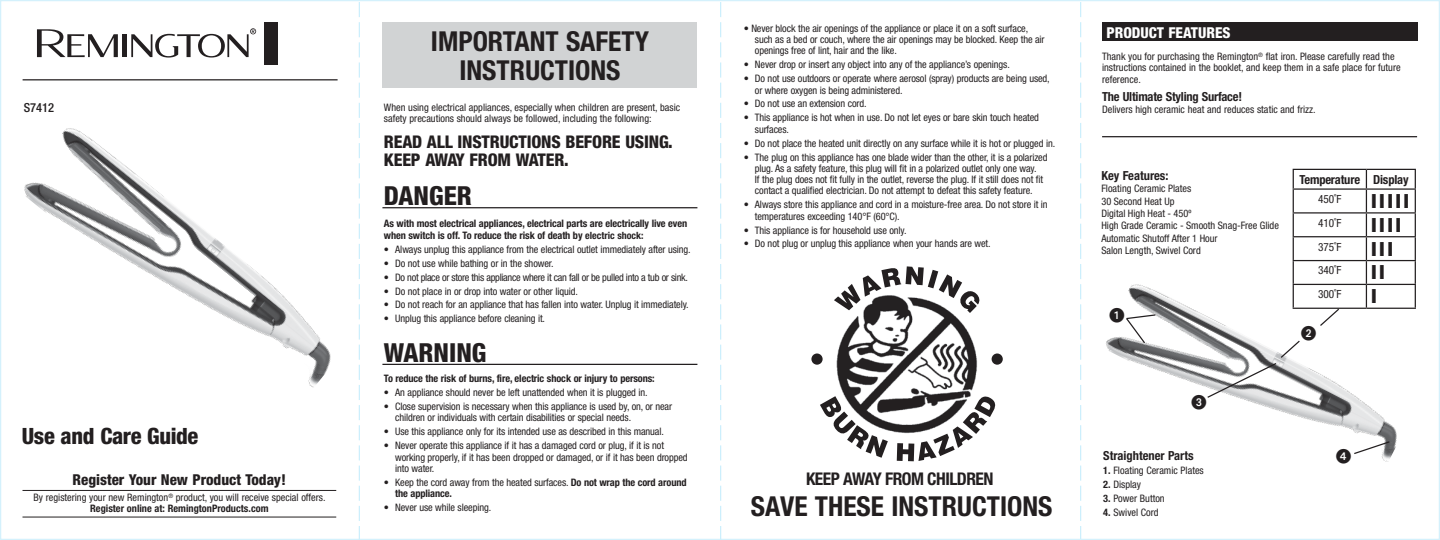
<style>
.page{position:relative;width:1440px;height:540px;background:#fff}
.page>*{position:absolute;margin:0;border:0;box-sizing:border-box;transform-origin:0 0}
.t1{font:700 condensed 27.5px/28.8px "Helvetica Neue";color:#231f20;text-align:center}
.t2{font:800 condensed 26.25px "Helvetica Neue LT Std";color:#231f20}
.t3{font:800 condensed 22.5px "Helvetica Neue";letter-spacing:-.015em;color:#231f20}
.t4{font:800 condensed 17.5px/18.8px "Helvetica Neue LT Std";letter-spacing:-.01em;color:#231f20}
.t5{font:700 condensed 17.5px "Helvetica Neue";letter-spacing:-.03em;color:#231f20}
.t6{font:17.5px "Impact";color:#231f20}
.t7{font:800 condensed 15px "Helvetica Neue";color:#231f20}
.t8{font:800 condensed 15px "Helvetica Neue";color:#fff}
.t9{font:700 condensed 12.5px "Helvetica Neue";letter-spacing:-.015em;color:#231f20}
.t10{font:500 condensed 12.5px "Helvetica Neue LT Std";color:#231f20}
.t11{font:condensed 11.25px "Helvetica Neue";color:#231f20}
.t12{font:condensed 10.25px/11.2px "Helvetica Neue";letter-spacing:-.01em;color:#231f20}
.t13{font:700 condensed 10.25px/11.2px "Helvetica Neue";letter-spacing:-.01em;color:#231f20}
.t14{font:condensed 10.25px/12.4px "Helvetica Neue LT Std";color:#231f20}
.t15{font:condensed 10.25px "Helvetica Neue";letter-spacing:-.03em;color:#231f20}
.s1{font-weight:700}
.s2{font-size:10px}
</style>
<div class="page">
<svg style="left:1080px;top:2px;width:1px;height:536px"></svg>
<svg style="left:720px;top:2px;width:1px;height:538px"></svg>
<svg style="left:359px;top:2px;width:1px;height:538px"></svg>
<div style="left:382px;top:22px;width:316px;height:66px;background:#d1d3d4"></div>
<svg style="left:834px;top:266px;width:146px;height:47px"></svg>
<svg style="left:820px;top:396px;width:68px;height:62px"></svg>
<svg style="left:897px;top:396px;width:99px;height:65px"></svg>
<div style="left:811px;top:353px;width:12px;height:12px;background:#231f20;border-radius:50%"></div>
<div style="left:992px;top:353px;width:11px;height:12px;background:#231f20;border-radius:50%"></div>
<img style="left:832px;top:287px;width:151px;height:151px;border-radius:76px">
<hr style="left:123px;top:34px;width:4px;height:23px;background:#231f20">
<div style="left:264px;top:22px;width:14px;height:43px;background:#231f20"></div>
<svg style="left:37px;top:29px;width:81px;height:28px"></svg>
<svg style="left:131px;top:28px;width:125px;height:30px"></svg>
<hr style="left:23px;top:79px;width:315px;height:1px;background:#231f20">
<hr style="left:382px;top:364px;width:315px;height:1px;background:#231f20">
<hr style="left:382px;top:207px;width:315px;height:1px;background:#231f20">
<hr style="left:22px;top:490px;width:314px;height:1px;background:#231f20">
<hr style="left:22px;top:517px;width:314px;height:1px;background:#231f20">
<img style="left:24px;top:128px;width:307px;height:260px">
<img style="left:1106px;top:279px;width:304px;height:177px">
<div style="left:1102px;top:22px;width:315px;height:19px;background:#231f20"></div>
<hr style="left:1102px;top:136px;width:315px;height:1px;background:#231f20">
<hr style="left:1293px;top:169px;width:73px;height:1px;background:#231f20">
<hr style="left:1366px;top:169px;width:50px;height:1px;background:#231f20">
<hr style="left:1293px;top:188px;width:73px;height:2px;background:#231f20">
<hr style="left:1366px;top:188px;width:50px;height:2px;background:#231f20">
<hr style="left:1293px;top:212px;width:73px;height:2px;background:#231f20">
<hr style="left:1366px;top:212px;width:50px;height:2px;background:#231f20">
<hr style="left:1293px;top:236px;width:73px;height:1px;background:#231f20">
<hr style="left:1366px;top:236px;width:50px;height:1px;background:#231f20">
<hr style="left:1293px;top:260px;width:73px;height:1px;background:#231f20">
<hr style="left:1366px;top:260px;width:50px;height:1px;background:#231f20">
<hr style="left:1293px;top:284px;width:73px;height:1px;background:#231f20">
<hr style="left:1366px;top:284px;width:50px;height:1px;background:#231f20">
<svg style="left:1366px;top:170px;width:1px;height:138px"></svg>
<svg style="left:1415px;top:170px;width:1px;height:138px"></svg>
<hr style="left:1293px;top:308px;width:73px;height:1px;background:#231f20">
<hr style="left:1366px;top:308px;width:50px;height:1px;background:#231f20">
<svg style="left:1336px;top:440px;width:55px;height:22px"></svg>
<svg style="left:1192px;top:170px;width:148px;height:239px"></svg>
<svg style="left:1110px;top:308px;width:47px;height:37px"></svg>
<p class="t10" style="left:24px;top:100px;width:32px">S7412</p>
<h3 class="t3" style="left:22px;top:422px;width:178px">Use and Care Guide</h3>
<h3 class="t7" style="left:73px;top:470px;width:215px">Register Your New Product Today!</h3>
<p class="t12" style="left:34px;top:492px;width:293px;text-align:center">By registering your new Remington<sup>®</sup> product, you will receive special offers.<br><span class="s1">Register online at: RemingtonProducts.com</span></p>
<h1 class="t1" style="left:431px;top:27px;width:220px">IMPORTANT SAFETY<br>INSTRUCTIONS</h1>
<p class="t12" style="left:384px;top:102px;width:298px">When using electrical appliances, especially when children are present, basic safety precautions should always be followed, including the following:</p>
<h3 class="t4" style="left:384px;top:132px;width:290px">READ ALL INSTRUCTIONS BEFORE USING.<br>KEEP AWAY FROM WATER.</h3>
<h2 class="t2" style="left:384px;top:179px;width:90px">DANGER</h2>
<p class="t13" style="left:384px;top:218px;width:305px">As with most electrical appliances, electrical parts are electrically live even when switch is off. To reduce the risk of death by <span class="s2">electric shock:</span></p>
<p class="t12" style="left:384px;top:243px;width:308px">• Always unplug this appliance from the electrical outlet immediately after using.</p>
<p class="t12" style="left:384px;top:257px;width:171px">• Do not use while bathing or in the shower.</p>
<p class="t15" style="left:384px;top:271px;width:306px">• Do not place or store this appliance where it can fall or be pulled into a tub or sink.</p>
<p class="t12" style="left:384px;top:285px;width:195px">• Do not place in or drop into water or other liquid.</p>
<p class="t12" style="left:384px;top:299px;width:306px">• Do not reach for an appliance that has fallen into water. Unplug it immediately.</p>
<p class="t12" style="left:384px;top:313px;width:163px">• Unplug this appliance before cleaning it.</p>
<h2 class="t2" style="left:384px;top:337px;width:104px">WARNING</h2>
<p class="t13" style="left:384px;top:373px;width:272px">To reduce the risk of burns, fire, electric shock or injury to persons:</p>
<p class="t12" style="left:384px;top:387px;width:265px">• An appliance should never be left unattended when it is plugged in.</p>
<p class="t12" style="left:395px;top:401px;width:278px;text-indent:-11px">• Close supervision is necessary when this appliance is used by, on, or near children or individuals with certain disabilities or special needs.</p>
<p class="t12" style="left:384px;top:426px;width:281px">• Use this appliance only for its intended use as described in this manual.</p>
<p class="t12" style="left:395px;top:440px;width:294px;text-indent:-11px">• Never operate this appliance if it has a damaged cord or plug, if it is not working properly, if it has been dropped or damaged, or if it has been dropped into water.</p>
<p class="t12" style="left:395px;top:476px;width:293px;text-indent:-11px">• Keep the cord away from the heated surfaces. <span class="s1">Do not wrap the cord around the appliance.</span></p>
<p class="t12" style="left:384px;top:502px;width:109px">• Never use while sleeping.</p>
<p class="t12" style="left:755px;top:23px;width:291px;text-indent:-11px">• Never block the air openings of the appliance or place it on a soft surface, such as a bed or couch, where the air openings may be blocked. Keep the air openings free of lint, hair and the like.</p>
<p class="t12" style="left:744px;top:59px;width:268px">• Never drop or insert any object into any of the appliance’s openings.</p>
<p class="t12" style="left:755px;top:73px;width:296px;text-indent:-11px">• Do not use outdoors or operate where aerosol (spray) products are being used, or where oxygen is being administered.</p>
<p class="t12" style="left:744px;top:98px;width:124px">• Do not use an extension cord.</p>
<p class="t12" style="left:755px;top:112px;width:286px;text-indent:-11px">• This appliance is hot when in use. Do not let eyes or bare skin touch heated surfaces.</p>
<p class="t12" style="left:744px;top:137px;width:313px">• Do not place the heated unit directly on any surface while it is hot or plugged in.</p>
<p class="t12" style="left:755px;top:151px;width:294px;text-indent:-11px">• The plug on this appliance has one blade wider than the other, it is a polarized plug. As a safety feature, this plug will fit in a polarized outlet only one way.<br>If the plug does not fit fully in the outlet, reverse the plug. If it still does not fit contact a qualified electrician. Do not attempt to defeat this safety feature.</p>
<p class="t12" style="left:755px;top:199px;width:294px;text-indent:-11px">• Always store this appliance and cord in a moisture-free area. Do not store it in temperatures exceeding 140°F (60°C).</p>
<p class="t12" style="left:744px;top:224px;width:164px">• This appliance is for household use only.</p>
<p class="t12" style="left:744px;top:238px;width:249px">• Do not plug or unplug this appliance when your hands are wet.</p>
<h3 class="t8" style="left:1106px;top:23px;width:126px">PRODUCT FEATURES</h3>
<p class="t12" style="left:1102px;top:51px;width:300px">Thank you for purchasing the Remington<sup>®</sup> flat iron. Please carefully read the instructions contained in the booklet, and keep them in a safe place for future reference.</p>
<p class="t9" style="left:1102px;top:89px;width:141px">The Ultimate Styling Surface!</p>
<p class="t12" style="left:1102px;top:103px;width:215px">Delivers high ceramic heat and reduces static and frizz.</p>
<p class="t9" style="left:1101px;top:168px;width:69px">Key Features:</p>
<p class="t14" style="left:1101px;top:182px;width:179px">Floating Ceramic Plates<br>30 Second Heat Up<br>Digital High Heat - 450º<br>High Grade Ceramic - Smooth Snag-Free Glide<br>Automatic Shutoff After 1 Hour<br>Salon Length, Swivel Cord</p>
<p class="t9" style="left:1300px;top:172px;width:111px">Temperature Display</p>
<p class="t11" style="left:1318px;top:192px;width:25px">450˚F</p>
<h3 class="t6" style="left:1371px;top:187px;width:39px">I I I I I</h3>
<p class="t11" style="left:1318px;top:216px;width:25px">410˚F</p>
<h3 class="t6" style="left:1371px;top:211px;width:31px">I I I I</h3>
<p class="t11" style="left:1318px;top:240px;width:25px">375˚F</p>
<h3 class="t6" style="left:1371px;top:235px;width:23px">I I I</h3>
<p class="t11" style="left:1318px;top:264px;width:25px">340˚F</p>
<h3 class="t6" style="left:1371px;top:259px;width:15px">I I</h3>
<p class="t11" style="left:1318px;top:288px;width:25px">300˚F</p>
<h3 class="t6" style="left:1371px;top:283px;width:7px">I</h3>
<h3 class="t5" style="left:806px;top:468px;width:189px">KEEP AWAY FROM CHILDREN</h3>
<h1 class="t1" style="left:751px;top:492px;width:303px">SAVE THESE INSTRUCTIONS</h1>
<p class="t9" style="left:1103px;top:448px;width:92px">Straightener Parts</p>
<p class="t12" style="left:1103px;top:465px;width:102px"><span class="s1">1.</span> Floating Ceramic Plates</p>
<p class="t12" style="left:1103px;top:478px;width:39px"><span class="s1">2.</span> Display</p>
<p class="t12" style="left:1103px;top:492px;width:63px"><span class="s1">3.</span> Power Button</p>
<p class="t12" style="left:1103px;top:506px;width:57px"><span class="s1">4.</span> Swivel Cord</p>
</div>
